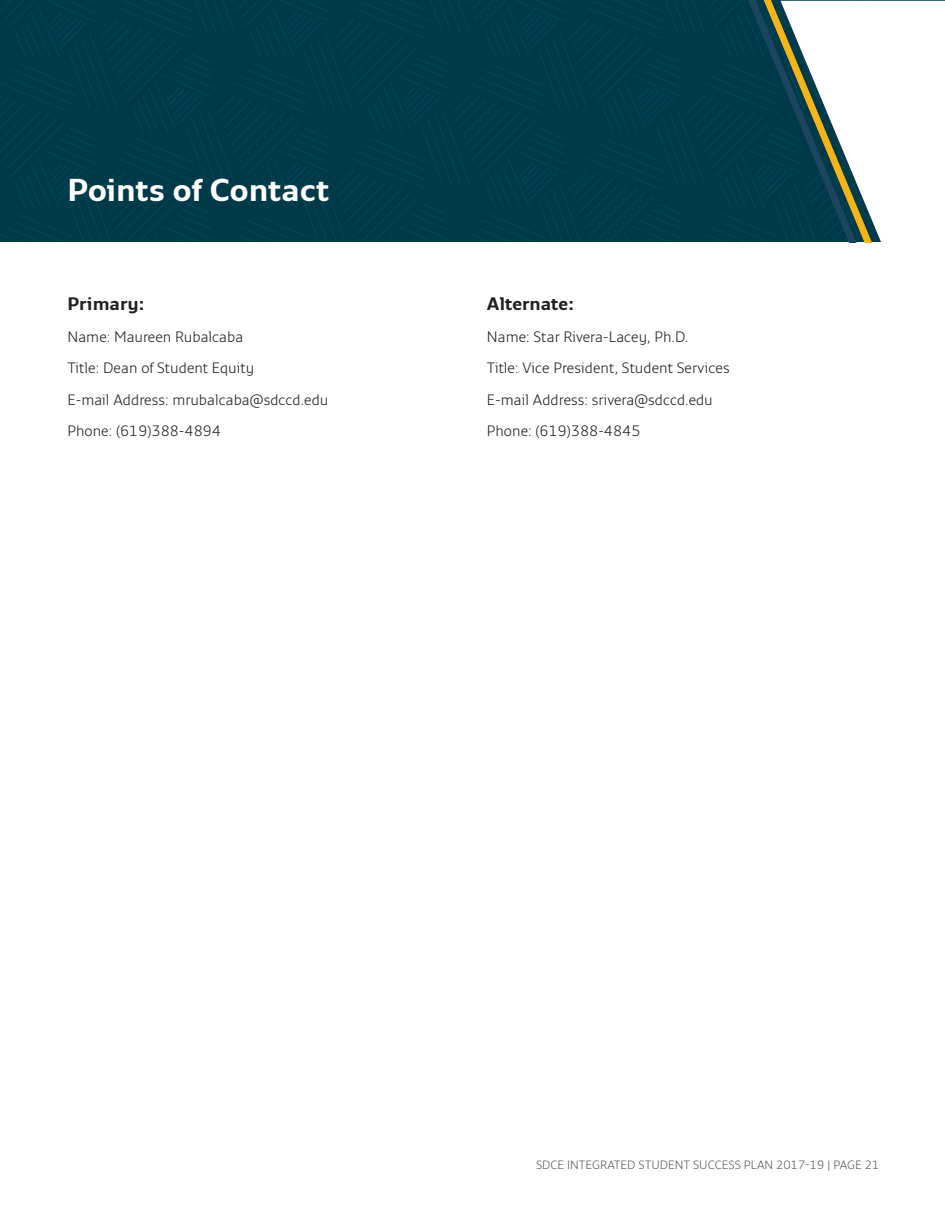
<style>
.page{position:relative;width:945px;height:1215px;background:#fff}
.page>*{position:absolute;margin:0;border:0;box-sizing:border-box;transform-origin:0 0}
.Heading{font:700 31.5px "Monitor Pro";color:#fff}
.Paragraph_-_Heading{font:700 18px "Monitor Pro";color:#231f20}
.Paragraph_-_Spacing{font:300 15px "Monitor Pro";color:#231f20}
.Paragraph_-_Heading-2{font:300 15px "Monitor Pro";color:#231f20}
.t1{font:300 12px "Monitor Pro";color:#57585a}
</style>
<div class="page">
<div style="left:0;top:1px;width:945px;height:241px;background:#003a49"></div>
<svg style="left:747px;top:1px;width:198px;height:241px"></svg>
<h1 class="Heading" style="left:68px;top:169px;width:263px">Points of Contact</h1>
<p class="Paragraph_-_Heading" style="left:68px;top:292px;width:79px">Primary:</p>
<p class="Paragraph_-_Spacing" style="left:68px;top:326px;width:177px">Name: Maureen Rubalcaba</p>
<p class="Paragraph_-_Spacing" style="left:68px;top:358px;width:188px">Title: Dean of Student Equity</p>
<p class="Paragraph_-_Spacing" style="left:68px;top:389px;width:262px">E-mail Address: mrubalcaba@sdccd.edu</p>
<p class="Paragraph_-_Heading-2" style="left:68px;top:421px;width:155px">Phone: (619)388-4894</p>
<p class="Paragraph_-_Heading" style="left:487px;top:292px;width:89px">Alternate:</p>
<p class="Paragraph_-_Spacing" style="left:487px;top:326px;width:203px">Name: Star Rivera-Lacey, Ph.D.</p>
<p class="Paragraph_-_Spacing" style="left:487px;top:358px;width:244px">Title: Vice President, Student Services</p>
<p class="Paragraph_-_Spacing" style="left:487px;top:389px;width:227px">E-mail Address: srivera@sdccd.edu</p>
<p class="Paragraph_-_Spacing" style="left:487px;top:421px;width:155px">Phone: (619)388-4845</p>
<p class="t1" style="left:536px;top:1157px;width:345px">SDCE INTEGRATED STUDENT SUCCESS PLAN 2017-19 | PAGE 21</p>
</div>
